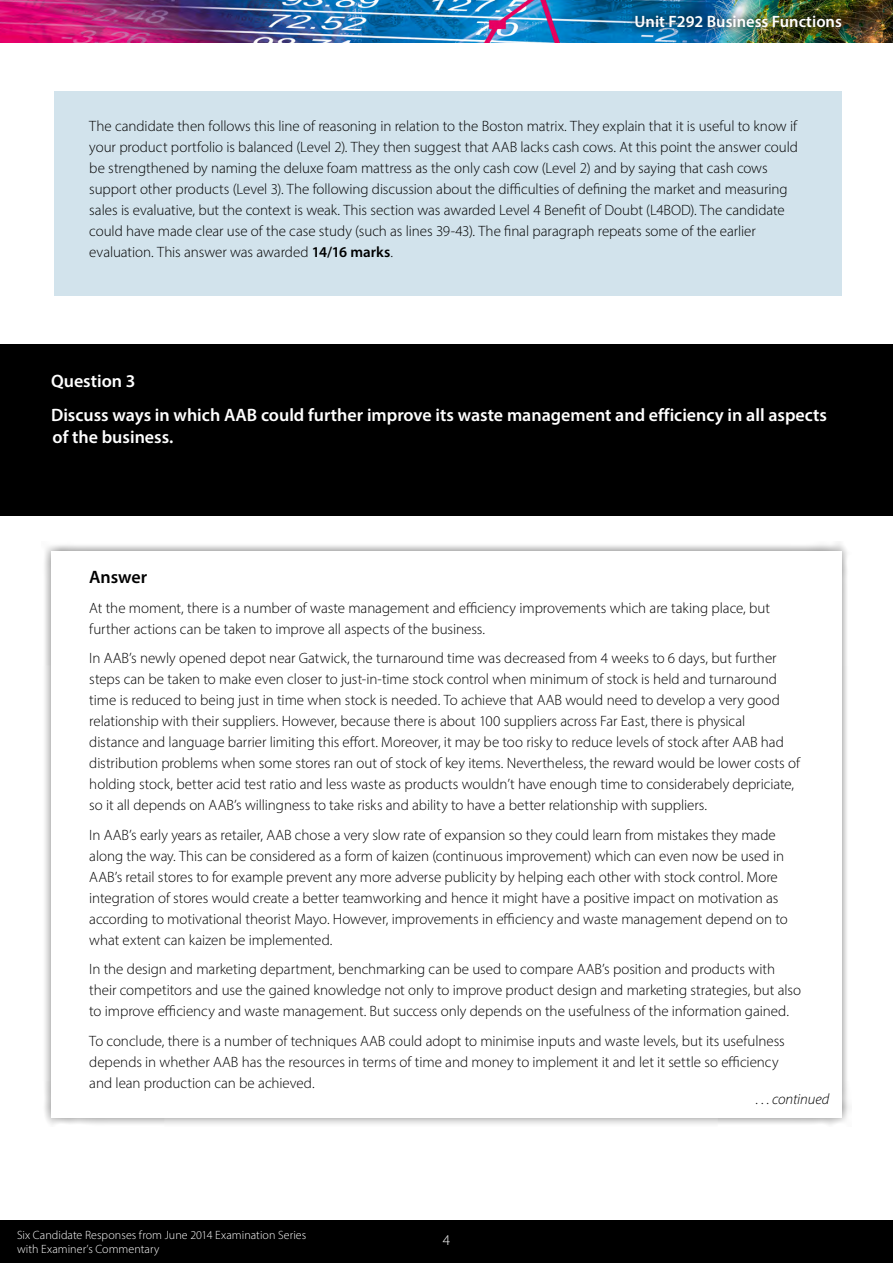
<style>
.page{position:relative;width:893px;height:1263px;background:#fff}
.page>*{position:absolute;margin:0;border:0;box-sizing:border-box;transform-origin:0 0}
.Body_white{font:600 18px/21.6px "Myriad Pro";color:#fff}
.Body_Heading{font:600 18px "Myriad Pro";letter-spacing:-.01em;color:#000}
.t1{font:600 16.5px "Myriad Pro";color:#fff}
.Body{font:300 15px/21px "Myriad Pro";letter-spacing:-.005em;color:#000}
.Body-2{font:italic 300 15px "Myriad Pro";letter-spacing:-.01em;color:#000}
.t2{font:300 15px "Myriad Pro";color:#fff}
.t3{font:300 12px/14.4px "Myriad Pro";letter-spacing:.005em;color:#fff}
.s1{font-weight:600}
</style>
<div class="page">
<div style="left:0;top:1220px;width:893px;height:43px;background:#000"></div>
<img style="left:0;top:0;width:893px;height:43px">
<img style="left:626px;top:7px;width:225px;height:30px">
<div style="left:54px;top:91px;width:788px;height:205px;background:#d2e3ec"></div>
<div style="left:0;top:344px;width:893px;height:172px;background:#000"></div>
<div style="left:41px;top:541px;width:811px;height:586px;background:#000;opacity:.5"></div>
<div style="left:51px;top:551px;width:791px;height:566px;background:#fff"></div>
<p class="t1" style="left:635px;top:11px;width:209px">Unit F292 Business Functions</p>
<p class="Body" style="left:89px;top:116px;width:710px">The candidate then follows this line of reasoning in relation to the Boston matrix. They explain that it is useful to know if your product portfolio is balanced (Level 2). They then suggest that AAB lacks cash cows. At this point the answer could be strengthened by naming the deluxe foam mattress as the only cash cow (Level 2) and by saying that cash cows support other products (Level 3). The following discussion about the difficulties of defining the market and measuring sales is evaluative, but the context is weak. This section was awarded Level 4 Benefit of Doubt (L4BOD). The candidate could have made clear use of the case study (such as lines 39-43). The final paragraph repeats some of the earlier evaluation. This answer was awarded <span class="s1">14/16 marks</span>.</p>
<h3 class="Body_white" style="left:51px;top:369px;width:86px">Question 3</h3>
<h3 class="Body_white" style="left:51px;top:404px;width:777px">Discuss ways in which AAB could further improve its waste management and efficiency in all aspects of the business.</h3>
<h4 class="Body_Heading" style="left:89px;top:566px;width:59px">Answer</h4>
<p class="Body" style="left:89px;top:597px;width:682px">At the moment, there is a number of waste management and efficiency improvements which are taking place, but further actions can be taken to improve all aspects of the business.</p>
<p class="Body" style="left:89px;top:648px;width:712px">In AAB’s newly opened depot near Gatwick, the turnaround time was decreased from 4 weeks to 6 days, but further steps can be taken to make even closer to just-in-time stock control when minimum of stock is held and turnaround time is reduced to being just in time when stock is needed. To achieve that AAB would need to develop a very good relationship with their suppliers. However, because there is about 100 suppliers across Far East, there is physical<br>distance and language barrier limiting this effort. Moreover, it may be too risky to reduce levels of stock after AAB had distribution problems when some stores ran out of stock of key items. Nevertheless, the reward would be lower costs of holding stock, better acid test ratio and less waste as products wouldn’t have enough time to considerabely depriciate, so it all depends on AAB’s willingness to take risks and ability to have a better relationship with suppliers.</p>
<p class="Body" style="left:89px;top:824px;width:700px">In AAB’s early years as retailer, AAB chose a very slow rate of expansion so they could learn from mistakes they made along the way. This can be considered as a form of kaizen (continuous improvement) which can even now be used in AAB’s retail stores to for example prevent any more adverse publicity by helping each other with stock control. More integration of stores would create a better teamworking and hence it might have a positive impact on motivation as according to motivational theorist Mayo. However, improvements in efficiency and waste management depend on to what extent can kaizen be implemented.</p>
<p class="Body" style="left:89px;top:959px;width:713px">In the design and marketing department, benchmarking can be used to compare AAB’s position and products with their competitors and use the gained knowledge not only to improve product design and marketing strategies, but also to improve efficiency and waste management. But success only depends on the usefulness of the information gained.</p>
<p class="Body" style="left:89px;top:1030px;width:697px">To conclude, there is a number of techniques AAB could adopt to minimise inputs and waste levels, but its usefulness depends in whether AAB has the resources in terms of time and money to implement it and let it settle so efficiency and lean production can be achieved.</p>
<p class="Body-2" style="left:756px;top:1090px;width:75px">. . . continued</p>
<p class="t3" style="left:17px;top:1227px;width:291px">Six Candidate Responses from June 2014 Examination Series with Examiner’s Commentary</p>
<p class="t2" style="left:443px;top:1231px;width:9px">4</p>
</div>
